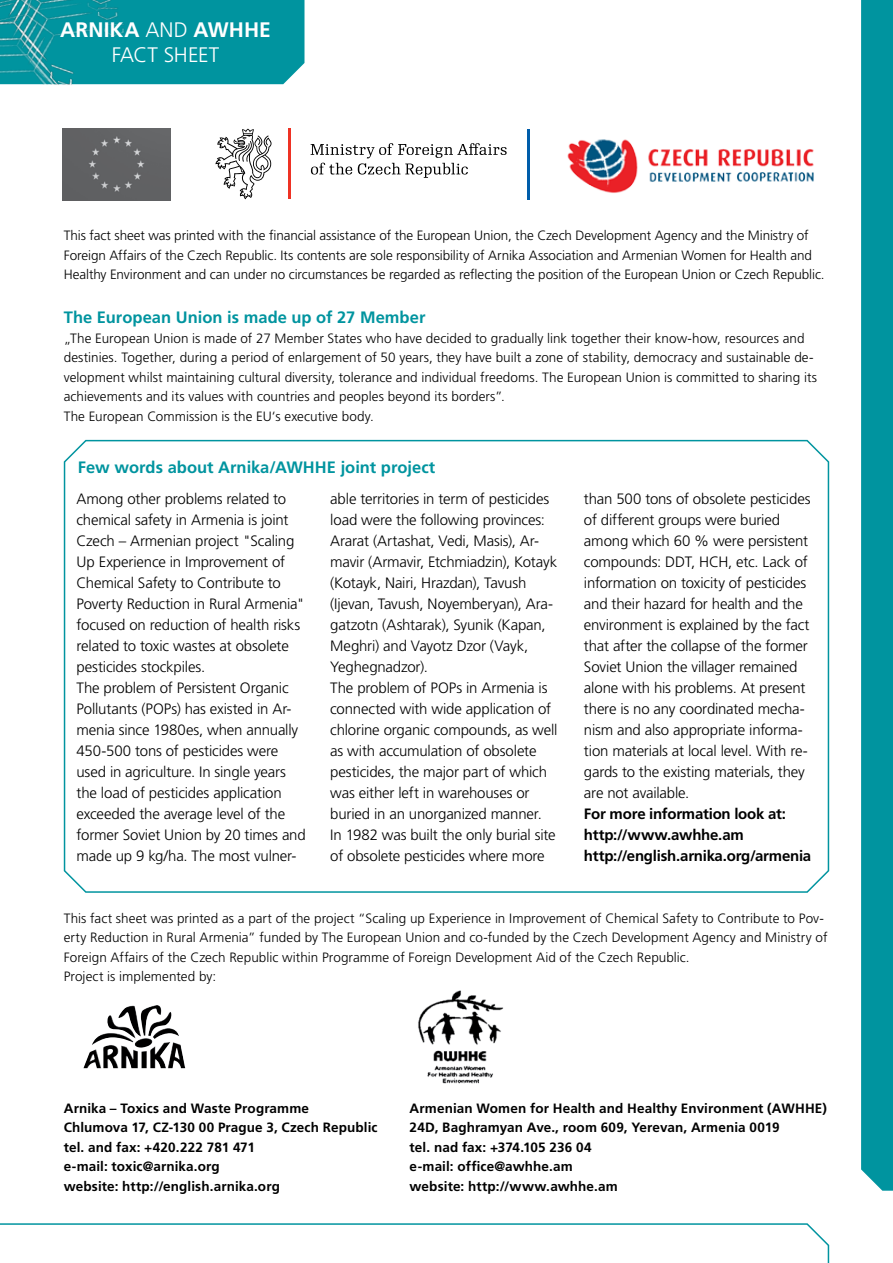
<style>
.page{position:relative;width:893px;height:1263px;background:#fff}
.page>*{position:absolute;margin:0;border:0;box-sizing:border-box;transform-origin:0 0}
.t1{font:300 21px/25.5px "Frutiger";letter-spacing:-.015em;color:#fff;text-align:center}
.t2{font:700 16.5px "Frutiger";color:#00949f}
.t3{font:300 15px/21px "Frutiger";letter-spacing:-.01em;color:#000}
.t4{font:700 15px/21px "Frutiger";letter-spacing:-.015em;color:#000}
.t5{font:300 13.5px/19.5px "Frutiger";color:#000}
.t6{font:700 13.5px/19.5px "Frutiger";letter-spacing:.01em;color:#000}
.s1{font-weight:700}
</style>
<div class="page">
<svg style="left:311px;top:143px;width:196px;height:35px"></svg>
<hr style="left:288px;top:129px;width:2px;height:70px;background:#ee3224">
<hr style="left:527px;top:129px;width:3px;height:70px;background:#005daa">
<svg style="left:215px;top:129px;width:57px;height:70px"></svg>
<div style="left:217px;top:0;width:87px;height:84px;background:#00949f"></div>
<div style="left:187px;top:0;width:30px;height:85px;background:#00949f"></div>
<img style="left:0;top:0;width:187px;height:85px">
<div style="left:861px;top:0;width:32px;height:1191px;background:#00949f"></div>
<div style="left:63px;top:129px;width:107px;height:71px;background:#616163"></div>
<img style="left:567px;top:139px;width:247px;height:54px">
<img style="left:418px;top:990px;width:86px;height:94px">
<img style="left:92px;top:1005px;width:93px;height:63px">
<svg style="left:0;top:1223px;width:830px;height:40px"></svg>
<svg style="left:63px;top:439px;width:767px;height:454px"></svg>
<h1 class="t1" style="left:60px;top:17px;width:212px"><span class="s1">ARNIKA</span> AND <span class="s1">AWHHE<br></span>FACT SHEET</h1>
<p class="t5" style="left:64px;top:226px;width:762px">This fact sheet was printed with the financial assistance of the European Union, the Czech Development Agency and the Ministry of<br>Foreign Affairs of the Czech Republic. Its contents are sole responsibility of Arnika Association and Armenian Women for Health and<br>Healthy Environment and can under no circumstances be regarded as reflecting the position of the European Union or Czech Republic.</p>
<p class="t2" style="left:64px;top:308px;width:363px">The European Union is made up of 27 Member</p>
<p class="t5" style="left:64px;top:328px;width:755px">„The European Union is made of 27 Member States who have decided to gradually link together their know-how, resources and destinies. Together, during a period of enlargement of 50 years, they have built a zone of stability, democracy and sustainable de&shy;velopment whilst maintaining cultural diversity, tolerance and individual freedoms. The European Union is committed to sharing its achievements and its values with countries and peoples beyond its borders”.<br>The European Commission is the EU‘s executive body.</p>
<p class="t2" style="left:78px;top:458px;width:359px">Few words about Arnika/AWHHE joint project</p>
<p class="t3" style="left:77px;top:488px;width:231px">Among other problems related to chemical safety in Armenia is joint Czech – Armenian project "Scaling Up Experience in Improvement of Chemical Safety to Contribute to Poverty Reduction in Rural Armenia" focused on reduction of health risks related to toxic wastes at obsolete pesticides stockpiles.<br>The problem of Persistent Organic Pollutants (POPs) has existed in Ar&shy;menia since 1980es, when annually 450-500 tons of pesticides were used in agriculture. In single years the load of pesticides application exceeded the average level of the former Soviet Union by 20 times and made up 9 kg/ha. The most vulner-</p>
<p class="t3" style="left:330px;top:488px;width:229px">able territories in term of pesticides load were the following provinces:<br>Ararat (Artashat, Vedi, Masis), Ar&shy;mavir (Armavir, Etchmiadzin), Kotayk (Kotayk, Nairi, Hrazdan), Tavush (Ijevan, Tavush, Noyemberyan), Ara&shy;gatzotn (Ashtarak), Syunik (Kapan, Meghri) and Vayotz Dzor (Vayk, Yeghegnadzor).<br>The problem of POPs in Armenia is connected with wide application of chlorine organic compounds, as well as with accumulation of obsolete pesticides, the major part of which was either left in warehouses or buried in an unorganized manner.<br>In 1982 was built the only burial site of obsolete pesticides where more</p>
<p class="t3" style="left:584px;top:488px;width:228px">than 500 tons of obsolete pesticides of different groups were buried among which 60 % were persistent compounds: DDT, HCH, etc. Lack of information on toxicity of pesticides and their hazard for health and the environment is explained by the fact that after the collapse of the former Soviet Union the villager remained alone with his problems. At present there is no any coordinated mecha&shy;nism and also appropriate informa&shy;tion materials at local level. With re&shy;gards to the existing materials, they are not available.</p>
<p class="t4" style="left:584px;top:803px;width:229px">For more information look at: http://www.awhhe.am http://english.arnika.org/armenia</p>
<p class="t5" style="left:64px;top:908px;width:765px">This fact sheet was printed as a part of the project “Scaling up Experience in Improvement of Chemical Safety to Contribute to Pov&shy;erty Reduction in Rural Armenia” funded by The European Union and co-funded by the Czech Development Agency and Ministry of Foreign Affairs of the Czech Republic within Programme of Foreign Development Aid of the Czech Republic.<br>Project is implemented by:</p>
<p class="t6" style="left:64px;top:1098px;width:315px">Arnika – Toxics and Waste Programme<br>Chlumova 17, CZ-130 00 Prague 3, Czech Republic tel. and fax: +420.222 781 471<br>e-mail: toxic@arnika.org<br>website: http://english.arnika.org</p>
<p class="t6" style="left:410px;top:1098px;width:419px">Armenian Women for Health and Healthy Environment (AWHHE)<br>24D, Baghramyan Ave., room 609, Yerevan, Armenia 0019<br>tel. nad fax: +374.105 236 04<br>e-mail: office@awhhe.am<br>website: http://www.awhhe.am</p>
</div>
